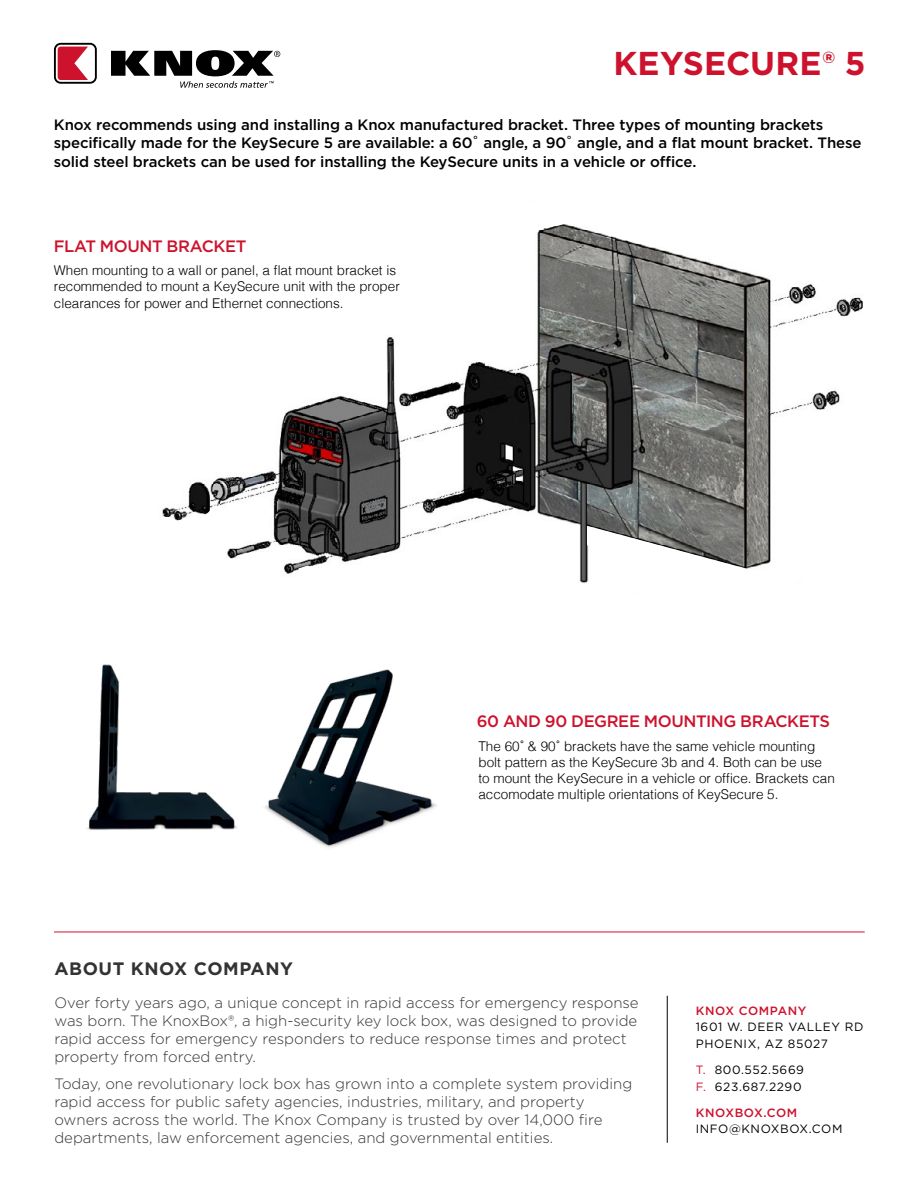
<style>
.page{position:relative;width:918px;height:1188px;background:#fff}
.page>*{position:absolute;margin:0;border:0;box-sizing:border-box;transform-origin:0 0}
.t1{font:700 33px "Gotham";letter-spacing:.005em;color:#cd122d}
.t2{font:700 18px "Gotham";letter-spacing:.03em;color:#333}
.t3{font:500 16.5px "Gotham";letter-spacing:-.025em;color:#cd122d}
.t4{font:300 15px/18px "Gotham";color:#343433}
.t5{font:500 15px/18.8px "Gotham";letter-spacing:-.01em;color:#000101}
.t6{font:300 13.5px/16.2px "Helvetica";color:#000}
.t7{font:12px/16.5px "Gotham";letter-spacing:.05em;color:#000}
.t8{font:500 12px "Gotham";letter-spacing:.05em;color:#cd122d}
.s1{color:#cd122d}
</style>
<div class="page">
<img style="left:188px;top:259px;width:675px;height:247px">
<svg style="left:188px;top:224px;width:387px;height:161px"></svg>
<svg style="left:570px;top:224px;width:127px;height:35px"></svg>
<svg style="left:162px;top:506px;width:609px;height:78px"></svg>
<hr style="left:54px;top:932px;width:811px;height:1px;background:#cd122d">
<hr style="left:667px;top:996px;width:1px;height:147px;background:#000">
<svg style="left:54px;top:43px;width:43px;height:41px"></svg>
<svg style="left:111px;top:50px;width:169px;height:38px"></svg>
<img style="left:87px;top:664px;width:151px;height:166px">
<img style="left:264px;top:669px;width:173px;height:179px">
<h1 class="t1" style="left:613px;top:41px;width:254px">KEYSECURE® 5</h1>
<p class="t5" style="left:54px;top:115px;width:809px">Knox recommends using and installing a Knox manufactured bracket. Three types of mounting brackets specifically made for the KeySecure 5 are available: a 60˚ angle, a 90˚ angle, and a flat mount bracket. These solid steel brackets can be used for installing the KeySecure units in a vehicle or office.</p>
<p class="t3" style="left:54px;top:235px;width:194px">FLAT MOUNT BRACKET</p>
<p class="t6" style="left:54px;top:261px;width:347px">When mounting to a wall or panel, a flat mount bracket is recommended to mount a KeySecure unit with the proper clearances for power and Ethernet connections.</p>
<p class="t3" style="left:477px;top:710px;width:355px">60 AND 90 DEGREE MOUNTING BRACKETS</p>
<p class="t6" style="left:478px;top:737px;width:358px">The 60˚ &amp; 90˚ brackets have the same vehicle mounting bolt pattern as the KeySecure 3b and 4. Both can be use to mount the KeySecure in a vehicle or office. Brackets can accomodate multiple orientations of KeySecure 5.</p>
<p class="t2" style="left:54px;top:956px;width:240px">ABOUT KNOX COMPANY</p>
<p class="t4" style="left:54px;top:993px;width:586px">Over forty years ago, a unique concept in rapid access for emergency response was born. The KnoxBox®, a high-security key lock box, was designed to provide rapid access for emergency responders to reduce response times and protect property from forced entry.</p>
<p class="t4" style="left:54px;top:1074px;width:579px">Today, one revolutionary lock box has grown into a complete system providing rapid access for public safety agencies, industries, military, and property owners across the world. The Knox Company is trusted by over 14,000 fire departments, law enforcement agencies, and governmental entities.</p>
<p class="t8" style="left:696px;top:1003px;width:112px">KNOX COMPANY</p>
<p class="t7" style="left:696px;top:1018px;width:169px">1601 W. DEER VALLEY RD<br>PHOENIX, AZ 85027</p>
<p class="t7" style="left:696px;top:1061px;width:110px"><span class="s1">T.</span> 800.552.5669<br><span class="s1">F.</span> 623.687.2290</p>
<p class="t8" style="left:696px;top:1105px;width:103px">KNOXBOX.COM</p>
<p class="t7" style="left:696px;top:1121px;width:148px">INFO@KNOXBOX.COM</p>
</div>
